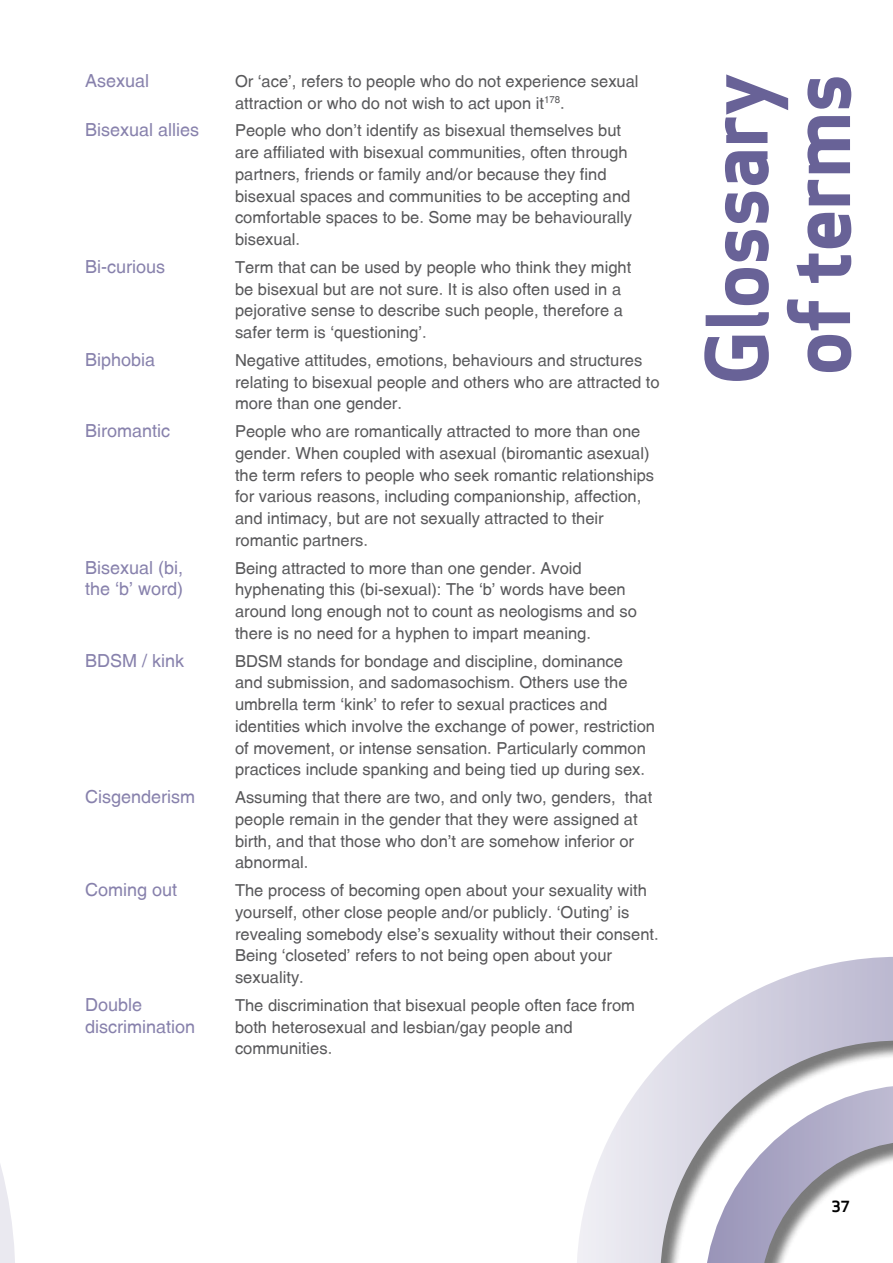
<style>
.page{position:relative;width:893px;height:1263px;background:#fff}
.page>*{position:absolute;margin:0;border:0;box-sizing:border-box;transform-origin:0 0}
.CHpChapHead{font:82.5px/82.5px "Apex Sans Bold T";letter-spacing:-.025em;color:#686297}
.glossary{font:18px "Helvetica";color:#8781ac}
.glossary-2{font:16.5px/21.8px "Helvetica";color:#58585a}
.t1{font:15px "Apex Sans Bold T";color:#000}
</style>
<div class="page">
<svg style="left:577px;top:957px;width:316px;height:306px"></svg>
<svg style="left:702px;top:1083px;width:191px;height:180px"></svg>
<svg style="left:0;top:1164px;width:15px;height:99px"></svg>
<p class="glossary" style="left:85px;top:70px;width:66px">Asexual</p>
<p class="glossary-2" style="left:235px;top:70px;width:405px">Or ‘ace’, refers to people who do not experience sexual attraction or who do not wish to act upon it<sup>178</sup>.</p>
<p class="glossary" style="left:85px;top:120px;width:116px">Bisexual allies</p>
<p class="glossary-2" style="left:235px;top:120px;width:399px">People who don’t identify as bisexual themselves but are affiliated with bisexual communities, often through partners, friends or family and/or because they find bisexual spaces and communities to be accepting and comfortable spaces to be. Some may be behaviourally bisexual.</p>
<p class="glossary" style="left:85px;top:256px;width:82px">Bi-curious</p>
<p class="glossary-2" style="left:235px;top:256px;width:398px">Term that can be used by people who think they might be bisexual but are not sure. It is also often used in a pejorative sense to describe such people, therefore a safer term is ‘questioning’.</p>
<p class="glossary" style="left:85px;top:349px;width:72px">Biphobia</p>
<p class="glossary-2" style="left:235px;top:349px;width:426px">Negative attitudes, emotions, behaviours and structures relating to bisexual people and others who are attracted to more than one gender.</p>
<p class="glossary" style="left:85px;top:420px;width:87px">Biromantic</p>
<p class="glossary-2" style="left:235px;top:420px;width:421px">People who are romantically attracted to more than one gender. When coupled with asexual (biromantic asexual) the term refers to people who seek romantic relationships for various reasons, including companionship, affection, and intimacy, but are not sexually attracted to their romantic partners.</p>
<p class="glossary" style="left:85px;top:557px;width:100px">Bisexual (bi,</p>
<p class="glossary-2" style="left:235px;top:557px;width:348px">Being attracted to more than one gender. Avoid</p>
<p class="glossary" style="left:85px;top:579px;width:100px">the ‘b’ word)</p>
<p class="glossary-2" style="left:235px;top:579px;width:403px">hyphenating this (bi-sexual): The ‘b’ words have been around long enough not to count as neologisms and so there is no need for a hyphen to impart meaning.</p>
<p class="glossary" style="left:85px;top:650px;width:101px">BDSM / kink</p>
<p class="glossary-2" style="left:235px;top:650px;width:422px">BDSM stands for bondage and discipline, dominance<br>and submission, and sadomasochism. Others use the umbrella term ‘kink’ to refer to sexual practices and identities which involve the exchange of power, restriction of movement, or intense sensation. Particularly common practices include spanking and being tied up during sex.</p>
<p class="glossary" style="left:85px;top:786px;width:112px">Cisgenderism</p>
<p class="glossary-2" style="left:235px;top:786px;width:419px">Assuming that there are two, and only two, genders, that people remain in the gender that they were assigned at birth, and that those who don’t are somehow inferior or abnormal.</p>
<p class="glossary" style="left:85px;top:879px;width:94px">Coming out</p>
<p class="glossary-2" style="left:235px;top:879px;width:425px">The process of becoming open about your sexuality with yourself, other close people and/or publicly. ‘Outing’ is revealing somebody else’s sexuality without their consent.<br>Being ‘closeted’ refers to not being open about your sexuality.</p>
<p class="glossary" style="left:85px;top:994px;width:59px">Double</p>
<p class="glossary-2" style="left:235px;top:994px;width:401px">The discrimination that bisexual people often face from</p>
<p class="glossary" style="left:85px;top:1016px;width:112px">discrimination</p>
<p class="glossary-2" style="left:235px;top:1016px;width:339px">both heterosexual and lesbian/gay people and communities.</p>
<p class="CHpChapHead" style="left:695px;top:385px;width:314px;rotate:-90deg">Glossary of terms</p>
<p class="t1" style="left:832px;top:1196px;width:19px">37</p>
</div>
